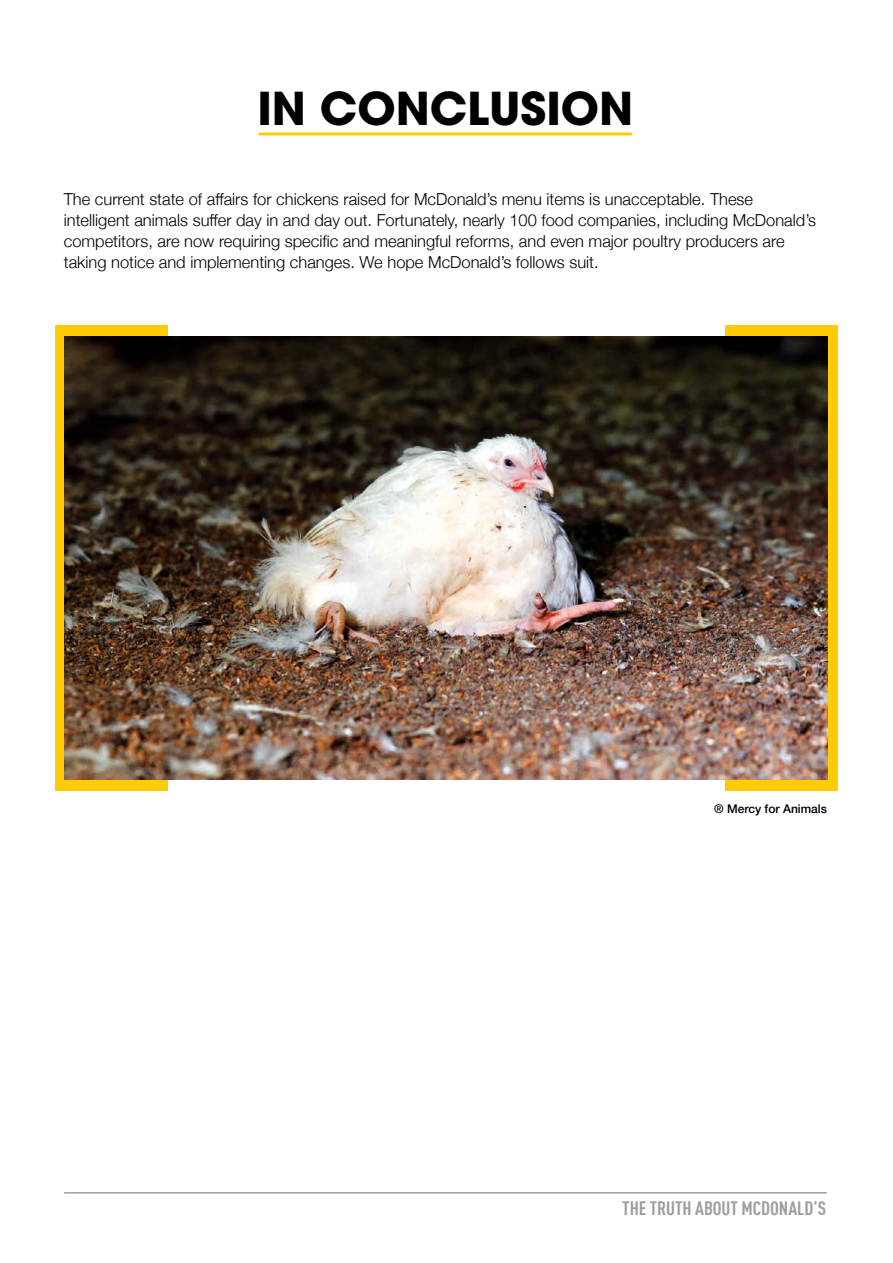
<style>
.page{position:relative;width:893px;height:1263px;background:#fff}
.page>*{position:absolute;margin:0;border:0;box-sizing:border-box;transform-origin:0 0}
.t1{font:700 45px "ITC Avant Garde Pro";color:#000}
.t2{font:700 19.05px "DIN Cond";color:#9d9d9c}
.t3{font:300 16.5px/21px "Helvetica Neue";color:#000}
.t4{font:500 12px "Helvetica Neue";color:#000}
</style>
<div class="page">
<hr style="left:65px;top:1192px;width:761px;height:1px;background:#9d9d9c">
<hr style="left:260px;top:132px;width:371px;height:3px;background:#fecb04">
<div style="left:725px;top:325px;width:113px;height:466px;background:#fecb04"></div>
<div style="left:55px;top:325px;width:113px;height:466px;background:#fecb04"></div>
<img style="left:65px;top:336px;width:762px;height:444px">
<h1 class="t1" style="left:257px;top:78px;width:378px">IN CONCLUSION</h1>
<p class="t3" style="left:64px;top:188px;width:754px">The current state of affairs for chickens raised for McDonald’s menu items is unacceptable. These intelligent animals suffer day in and day out. Fortunately, nearly 100 food companies, including McDonald’s competitors, are now requiring specific and meaningful reforms, and even major poultry producers are taking notice and implementing changes. We hope McDonald’s follows suit.</p>
<p class="t4" style="left:714px;top:799px;width:114px">® Mercy for Animals</p>
<p class="t2" style="left:622px;top:1197px;width:206px">THE TRUTH ABOUT MCDONALD’S</p>
</div>
